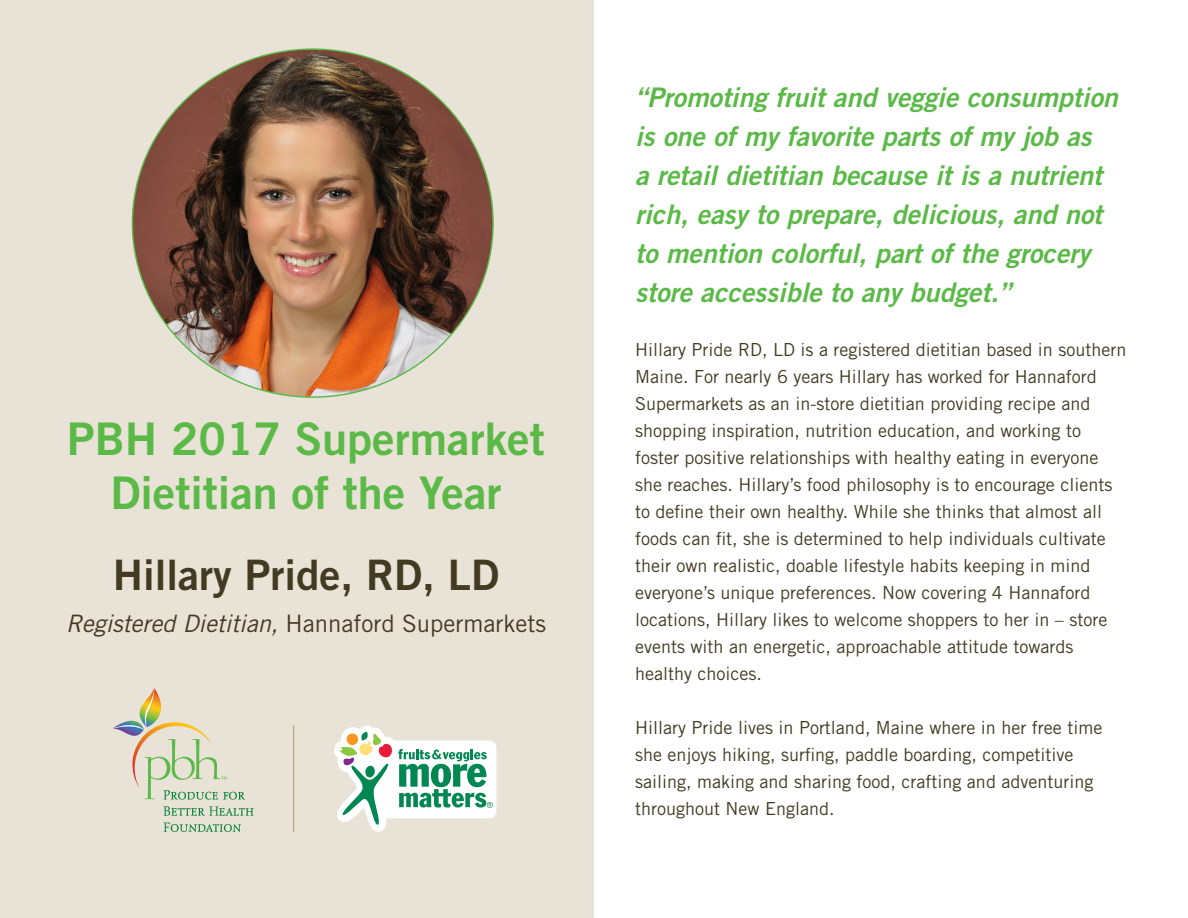
<style>
.page{position:relative;width:1188px;height:918px;background:#fff}
.page>*{position:absolute;margin:0;border:0;box-sizing:border-box;transform-origin:0 0}
.t1{font:45px/54px "Trade Gothic LT Std Bd 2";color:#5bba47;text-align:center}
.t2{font:42px "Trade Gothic LT Std Bd 2";color:#423b22}
.t3{font:27px/39px "Trade Gothic LT Std Bd 2 Obl";color:#5bba47}
.t4{font:24px "Trade Gothic LT Std";color:#423b22}
.t5{font:18px/27px "Trade Gothic LT Std";color:#423b22}
.s1{font-style:italic}
</style>
<div class="page">
<div style="left:0;top:0;width:594px;height:918px;background:#e9e2d6"></div>
<svg style="left:334px;top:725px;width:162px;height:107px"></svg>
<svg style="left:164px;top:823px;width:77px;height:9px"></svg>
<svg style="left:164px;top:806px;width:89px;height:10px"></svg>
<svg style="left:113px;top:688px;width:132px;height:112px"></svg>
<hr style="left:293px;top:725px;width:1px;height:107px;background:#ab9766">
<img style="left:132px;top:50px;width:361px;height:347px">
<h1 class="t1" style="left:67px;top:411px;width:479px">PBH 2017 Supermarket<br>Dietitian of the Year</h1>
<h2 class="t2" style="left:113px;top:549px;width:388px">Hillary Pride, RD, LD</h2>
<h3 class="t4" style="left:66px;top:609px;width:481px"><span class="s1">Registered Dietitian,</span> Hannaford Supermarkets</h3>
<h3 class="t3" style="left:635px;top:78px;width:484px">“Promoting fruit and veggie consumption is one of my favorite parts of my job as<br>a retail dietitian because it is a nutrient rich, easy to prepare, delicious, and not to mention colorful, part of the grocery store accessible to any budget.”</h3>
<p class="t5" style="left:635px;top:336px;width:493px">Hillary Pride RD, LD is a registered dietitian based in southern Maine. For nearly 6 years Hillary has worked for Hannaford Supermarkets as an in-store dietitian providing recipe and shopping inspiration, nutrition education, and working to foster positive relationships with healthy eating in everyone she reaches. Hillary’s food philosophy is to encourage clients to define their own healthy. While she thinks that almost all foods can fit, she is determined to help individuals cultivate their own realistic, doable lifestyle habits keeping in mind everyone’s unique preferences. Now covering 4 Hannaford locations, Hillary likes to welcome shoppers to her in – store events with an energetic, approachable attitude towards healthy choices.</p>
<p class="t5" style="left:635px;top:714px;width:469px">Hillary Pride lives in Portland, Maine where in her free time she enjoys hiking, surfing, paddle boarding, competitive sailing, making and sharing food, crafting and adventuring throughout New England.</p>
</div>
